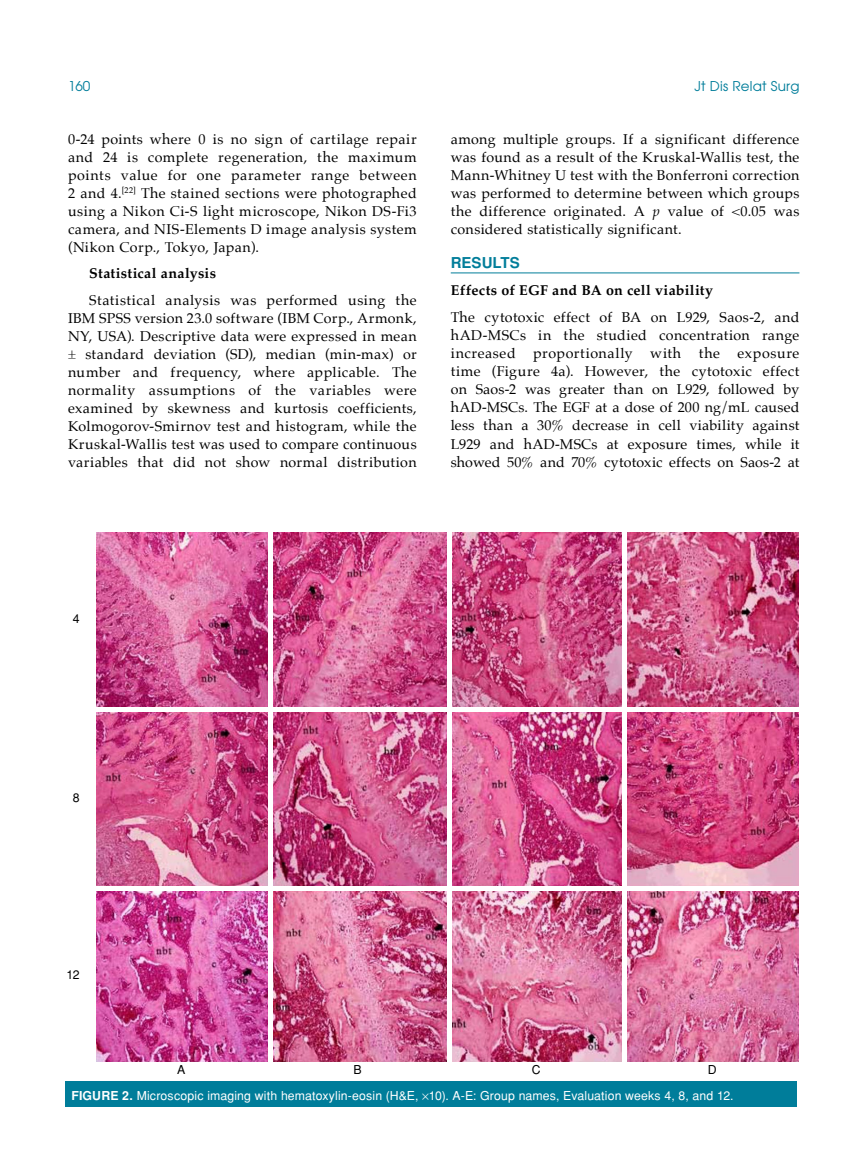
<style>
.page{position:relative;width:859px;height:1170px;background:#fff}
.page>*{position:absolute;margin:0;border:0;box-sizing:border-box;transform-origin:0 0}
.t1{font:700 15px "Helvetica Tr";letter-spacing:.005em;color:#007d9a}
.t2{font:14.25px/18px "Palatino";letter-spacing:.025em;color:#000;text-align:justify}
.t3{font:700 14.25px "Palatino";letter-spacing:.02em;color:#000}
.t4{font:13.5px "Avant Garde Tr";letter-spacing:.015em;color:#007d9a}
.t5{font:12.3px "Helvetica Normal Tr";letter-spacing:.01em;color:#fff}
.t6{font:12.3px "Helvetica Normal Tr";color:#000}
.s1{font-style:italic}
.s2{font-family:"Helvetica Tr";font-weight:700}
</style>
<div class="page">
<hr style="left:451px;top:272px;width:348px;height:1px;background:#007d9a">
<img style="left:97px;top:532px;width:702px;height:528px">
<div style="left:65px;top:1081px;width:731px;height:25px;background:#007d9a"></div>
<div style="left:96px;top:706px;width:703px;height:5px;background:#fff"></div>
<hr style="left:96px;top:886px;width:703px;height:4px;background:#fff">
<div style="left:268px;top:531px;width:5px;height:530px;background:#fff"></div>
<hr style="left:447px;top:531px;width:4px;height:530px;background:#fff">
<div style="left:622px;top:531px;width:5px;height:530px;background:#fff"></div>
<p class="t4" style="left:68px;top:77px;width:24px">160</p>
<p class="t4" style="left:694px;top:77px;width:106px">Jt Dis Relat Surg</p>
<p class="t2" style="left:68px;top:130px;width:350px">0-24 points where 0 is no sign of cartilage repair and 24 is complete regeneration, the maximum points value for one parameter range between 2 and 4.<sup>[22]</sup> The stained sections were photographed using a Nikon Ci-S light microscope, Nikon DS-Fi3 camera, and NIS-Elements D image analysis system (Nikon Corp., Tokyo, Japan).</p>
<p class="t3" style="left:89px;top:261px;width:128px">Statistical analysis</p>
<p class="t2" style="left:68px;top:291px;width:350px;text-indent:21px">Statistical analysis was performed using the IBM SPSS version 23.0 software (IBM Corp., Armonk, NY, USA). Descriptive data were expressed in mean ± standard deviation (SD), median (min-max) or number and frequency, where applicable. The normality assumptions of the variables were examined by skewness and kurtosis coefficients, Kolmogorov-Smirnov test and histogram, while the Kruskal-Wallis test was used to compare continuous variables that did not show normal distribution</p>
<p class="t2" style="left:451px;top:130px;width:350px">among multiple groups. If a significant difference was found as a result of the Kruskal-Wallis test, the Mann-Whitney U test with the Bonferroni correction was performed to determine between which groups the difference originated. A <span class="s1">p</span> value of &lt;0.05 was considered statistically significant.</p>
<p class="t1" style="left:451px;top:254px;width:71px">RESULTS</p>
<p class="t3" style="left:451px;top:278px;width:264px">Effects of EGF and BA on cell viability</p>
<p class="t2" style="left:451px;top:307px;width:350px">The cytotoxic effect of BA on L929, Saos-2, and hAD-MSCs in the studied concentration range increased proportionally with the exposure time (Figure 4a). However, the cytotoxic effect on Saos-2 was greater than on L929, followed by hAD-MSCs. The EGF at a dose of 200 ng/mL caused less than a 30% decrease in cell viability against L929 and hAD-MSCs at exposure times, while it showed 50% and 70% cytotoxic effects on Saos-2 at</p>
<p class="t6" style="left:73px;top:611px;width:8px">4</p>
<p class="t6" style="left:73px;top:789px;width:8px">8</p>
<p class="t6" style="left:66px;top:967px;width:15px">12</p>
<p class="t6" style="left:177px;top:1062px;width:10px">A</p>
<p class="t6" style="left:354px;top:1062px;width:10px">B</p>
<p class="t6" style="left:532px;top:1062px;width:10px">C</p>
<p class="t6" style="left:708px;top:1062px;width:10px">D</p>
<p class="t5" style="left:71px;top:1088px;width:663px"><span class="s2">FIGURE 2.</span> Microscopic imaging with hematoxylin-eosin (H&amp;E, 10). A-E: Group names, Evaluation weeks 4, 8, and 12.</p>
</div>
